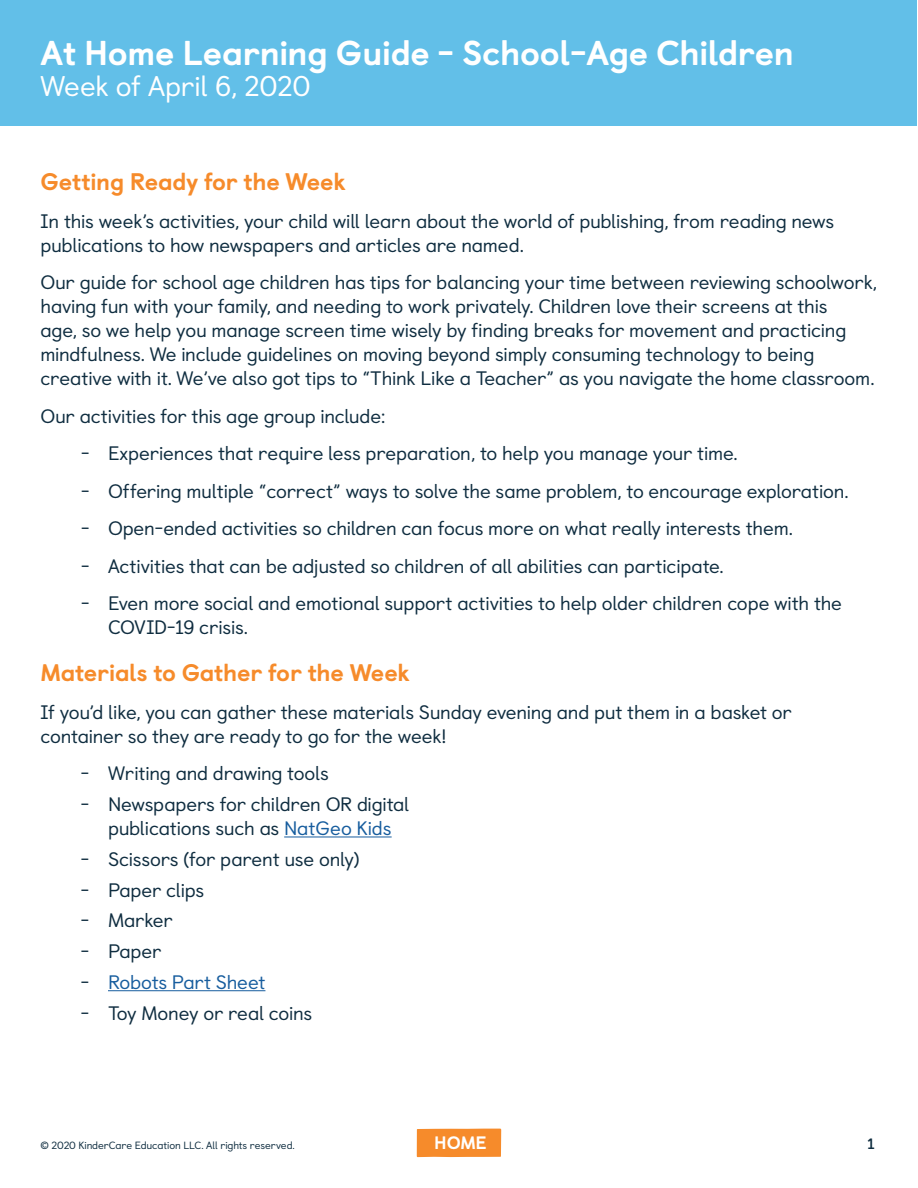
<style>
.page{position:relative;width:918px;height:1188px;background:#fff}
.page>*{position:absolute;margin:0;border:0;box-sizing:border-box;transform-origin:0 0}
.t1{font:800 34.5px "Castledown";letter-spacing:-.01em;color:#fff}
.t2{font:28.5px "Castledown";letter-spacing:-.01em;color:#fff}
.t3{font:800 24px "Castledown";letter-spacing:-.01em;color:#f68b2b}
.t4{font:19.5px/24px "Castledown";letter-spacing:-.01em;color:#0f2d40}
.t5{font:19.5px "Castledown";letter-spacing:-.015em;color:#175d9e}
.t6{font:800 18px "Castledown";color:#fff}
.t7{font:700 15px "Castledown";color:#0f2d40}
.t8{font:10.5px "Castledown";letter-spacing:-.01em;color:#0f2d40}
.s1{color:#175d9e}
.s2{color:#0f2d40}
</style>
<div class="page">
<div style="left:417px;top:1129px;width:84px;height:28px;background:#f68b2b"></div>
<div style="left:1px;top:1px;width:916px;height:125px;background:#62bfe8"></div>
<hr style="left:284px;top:836px;width:108px;height:1px;background:#175d9e">
<hr style="left:108px;top:990px;width:157px;height:1px;background:#175d9e">
<h1 class="t1" style="left:40px;top:24px;width:755px">At Home Learning Guide - School-Age Children</h1>
<h2 class="t2" style="left:40px;top:64px;width:272px">Week of April 6, 2020</h2>
<p class="t3" style="left:40px;top:162px;width:307px">Getting Ready for the Week</p>
<p class="t4" style="left:40px;top:207px;width:795px">In this week’s activities, your child will learn about the world of publishing, from reading news publications to how newspapers and articles are named.</p>
<p class="t4" style="left:40px;top:269px;width:838px">Our guide for school age children has tips for balancing your time between reviewing schoolwork, having fun with your family, and needing to work privately. Children love their screens at this<br>age, so we help you manage screen time wisely by finding breaks for movement and practicing mindfulness. We include guidelines on moving beyond simply consuming technology to being creative with it. We’ve also got tips to “Think Like a Teacher” as you navigate the home classroom.</p>
<p class="t4" style="left:40px;top:402px;width:346px">Our activities for this age group include:</p>
<p class="t4" style="left:81px;top:440px;width:658px">- Experiences that require less preparation, to help you manage your time.</p>
<p class="t4" style="left:81px;top:477px;width:769px">- Offering multiple “correct” ways to solve the same problem, to encourage exploration.</p>
<p class="t4" style="left:81px;top:515px;width:714px">- Open-ended activities so children can focus more on what really interests them.</p>
<p class="t4" style="left:81px;top:552px;width:644px">- Activities that can be adjusted so children of all abilities can participate.</p>
<p class="t4" style="left:108px;top:590px;width:736px;text-indent:-27px">- Even more social and emotional support activities to help older children cope with the<br>COVID-19 crisis.</p>
<p class="t3" style="left:40px;top:653px;width:371px">Materials to Gather for the Week</p>
<p class="t4" style="left:40px;top:698px;width:753px">If you’d like, you can gather these materials Sunday evening and put them in a basket or container so they are ready to go for the week!</p>
<p class="t4" style="left:81px;top:760px;width:250px">- Writing and drawing tools</p>
<p class="t4" style="left:81px;top:791px;width:330px;text-align:center">- Newspapers for children OR digital publications such as <span class="s1">NatGeo Kids</span></p>
<p class="t4" style="left:81px;top:845px;width:280px">- Scissors (for parent use only)</p>
<p class="t4" style="left:81px;top:876px;width:125px">- Paper clips</p>
<p class="t4" style="left:81px;top:907px;width:93px">- Marker</p>
<p class="t4" style="left:81px;top:938px;width:82px">- Paper</p>
<p class="t5" style="left:81px;top:967px;width:186px"><span class="s2">-</span> Robots Part Sheet</p>
<p class="t4" style="left:81px;top:999px;width:233px">- Toy Money or real coins</p>
<p class="t8" style="left:40px;top:1137px;width:256px">© 2020 KinderCare Education LLC. All rights reserved.</p>
<p class="t6" style="left:434px;top:1128px;width:54px">HOME</p>
<p class="t7" style="left:867px;top:1132px;width:9px">1</p>
</div>
